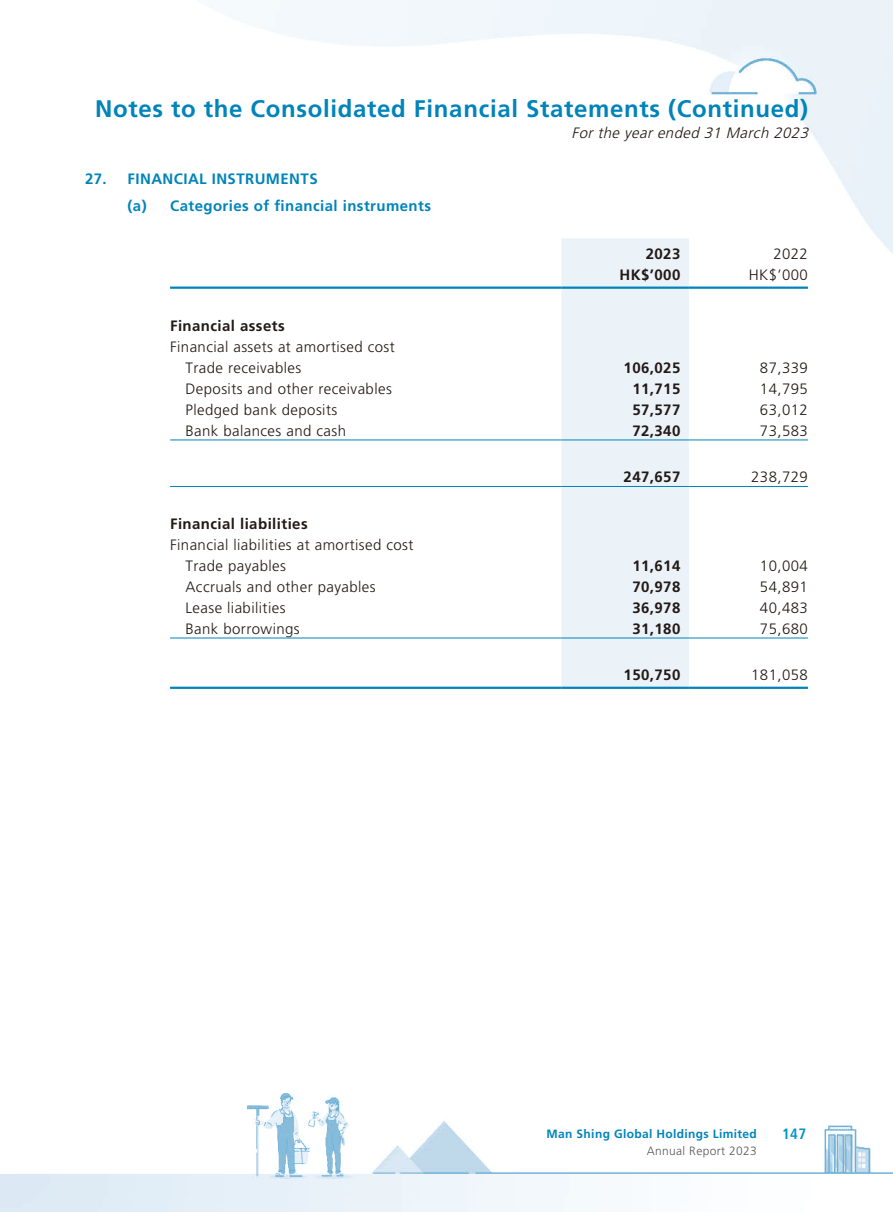
<style>
.page{position:relative;width:893px;height:1212px;background:#fff}
.page>*{position:absolute;margin:0;border:0;box-sizing:border-box;transform-origin:0 0}
.t1{font:700 24px "Frutiger LT Std";letter-spacing:.03em;color:#0084ba}
.t2{font:300 15px/21px "Frutiger LT Std";letter-spacing:.03em;color:#231916}
.t3{font:700 15px "Frutiger LT Std";letter-spacing:.03em;color:#231916}
.t4{font:700 15px/27.3px "Frutiger LT Std";letter-spacing:.03em;color:#0084ba}
.t5{font:italic 300 15px "Frutiger LT Std";color:#231916}
.t6{font:700 condensed 15px "Frutiger LT Std";color:#0096c6}
.t7{font:700 12px "Frutiger LT Std";letter-spacing:.03em;color:#0084ba}
.t8{font:300 12px "Frutiger LT Std";letter-spacing:.03em;color:#595857}
</style>
<div class="page">
<img style="left:0;top:0;width:893px;height:1212px">
<div style="left:561px;top:238px;width:128px;height:449px;background:#ebf3f9"></div>
<hr style="left:170px;top:286px;width:391px;height:3px;background:#0084ba">
<hr style="left:561px;top:286px;width:128px;height:3px;background:#0084ba">
<hr style="left:689px;top:286px;width:119px;height:3px;background:#0084ba">
<hr style="left:170px;top:440px;width:391px;height:1px;background:#0084ba">
<hr style="left:561px;top:440px;width:128px;height:1px;background:#0084ba">
<hr style="left:689px;top:440px;width:119px;height:1px;background:#0084ba">
<hr style="left:170px;top:486px;width:391px;height:1px;background:#0084ba">
<hr style="left:561px;top:486px;width:128px;height:1px;background:#0084ba">
<hr style="left:689px;top:486px;width:119px;height:1px;background:#0084ba">
<hr style="left:170px;top:638px;width:391px;height:1px;background:#0084ba">
<hr style="left:561px;top:638px;width:128px;height:1px;background:#0084ba">
<hr style="left:689px;top:638px;width:119px;height:1px;background:#0084ba">
<hr style="left:170px;top:687px;width:391px;height:2px;background:#0084ba">
<hr style="left:561px;top:687px;width:128px;height:2px;background:#0084ba">
<hr style="left:689px;top:687px;width:119px;height:2px;background:#0084ba">
<h1 class="t1" style="left:95px;top:95px;width:715px">Notes to the Consolidated Financial Statements (Continued)</h1>
<p class="t4" style="left:128px;top:165px;width:305px;text-indent:-43px">27. FINANCIAL INSTRUMENTS<br>(a) Categories of financial instruments</p>
<p class="t3" style="left:170px;top:317px;width:116px">Financial assets</p>
<p class="t2" style="left:185px;top:336px;width:211px;text-indent:-15px">Financial assets at amortised cost<br>Trade receivables</p>
<p class="t5" style="left:572px;top:125px;width:242px">For the year ended 31 March 2023</p>
<p class="t3" style="left:646px;top:245px;width:36px">2023</p>
<p class="t2" style="left:773px;top:244px;width:36px">2022</p>
<p class="t3" style="left:619px;top:266px;width:62px">HK$’000</p>
<p class="t2" style="left:749px;top:265px;width:61px">HK$’000</p>
<p class="t3" style="left:624px;top:359px;width:58px">106,025</p>
<p class="t2" style="left:760px;top:357px;width:49px">87,339</p>
<p class="t2" style="left:185px;top:378px;width:208px">Deposits and other receivables</p>
<p class="t3" style="left:632px;top:380px;width:49px">11,715</p>
<p class="t2" style="left:760px;top:378px;width:49px">14,795</p>
<p class="t2" style="left:185px;top:399px;width:153px">Pledged bank deposits</p>
<p class="t3" style="left:632px;top:401px;width:49px">57,577</p>
<p class="t2" style="left:760px;top:399px;width:49px">63,012</p>
<p class="t2" style="left:185px;top:420px;width:162px">Bank balances and cash</p>
<p class="t3" style="left:632px;top:422px;width:49px">72,340</p>
<p class="t2" style="left:760px;top:420px;width:49px">73,583</p>
<p class="t3" style="left:624px;top:468px;width:58px">247,657</p>
<p class="t2" style="left:751px;top:467px;width:58px">238,729</p>
<p class="t3" style="left:170px;top:515px;width:139px">Financial liabilities</p>
<p class="t2" style="left:185px;top:534px;width:230px;text-indent:-15px">Financial liabilities at amortised cost<br>Trade payables</p>
<p class="t3" style="left:632px;top:557px;width:49px">11,614</p>
<p class="t2" style="left:760px;top:555px;width:49px">10,004</p>
<p class="t2" style="left:185px;top:576px;width:192px">Accruals and other payables</p>
<p class="t3" style="left:632px;top:578px;width:49px">70,978</p>
<p class="t2" style="left:760px;top:576px;width:49px">54,891</p>
<p class="t2" style="left:185px;top:597px;width:102px">Lease liabilities</p>
<p class="t3" style="left:632px;top:599px;width:49px">36,978</p>
<p class="t2" style="left:760px;top:597px;width:49px">40,483</p>
<p class="t2" style="left:185px;top:618px;width:116px">Bank borrowings</p>
<p class="t3" style="left:632px;top:620px;width:49px">31,180</p>
<p class="t2" style="left:760px;top:618px;width:49px">75,680</p>
<p class="t3" style="left:624px;top:666px;width:58px">150,750</p>
<p class="t2" style="left:751px;top:665px;width:58px">181,058</p>
<p class="t7" style="left:547px;top:1127px;width:212px">Man Shing Global Holdings Limited</p>
<p class="t6" style="left:782px;top:1124px;width:26px">147</p>
<p class="t8" style="left:647px;top:1144px;width:111px">Annual Report 2023</p>
</div>
